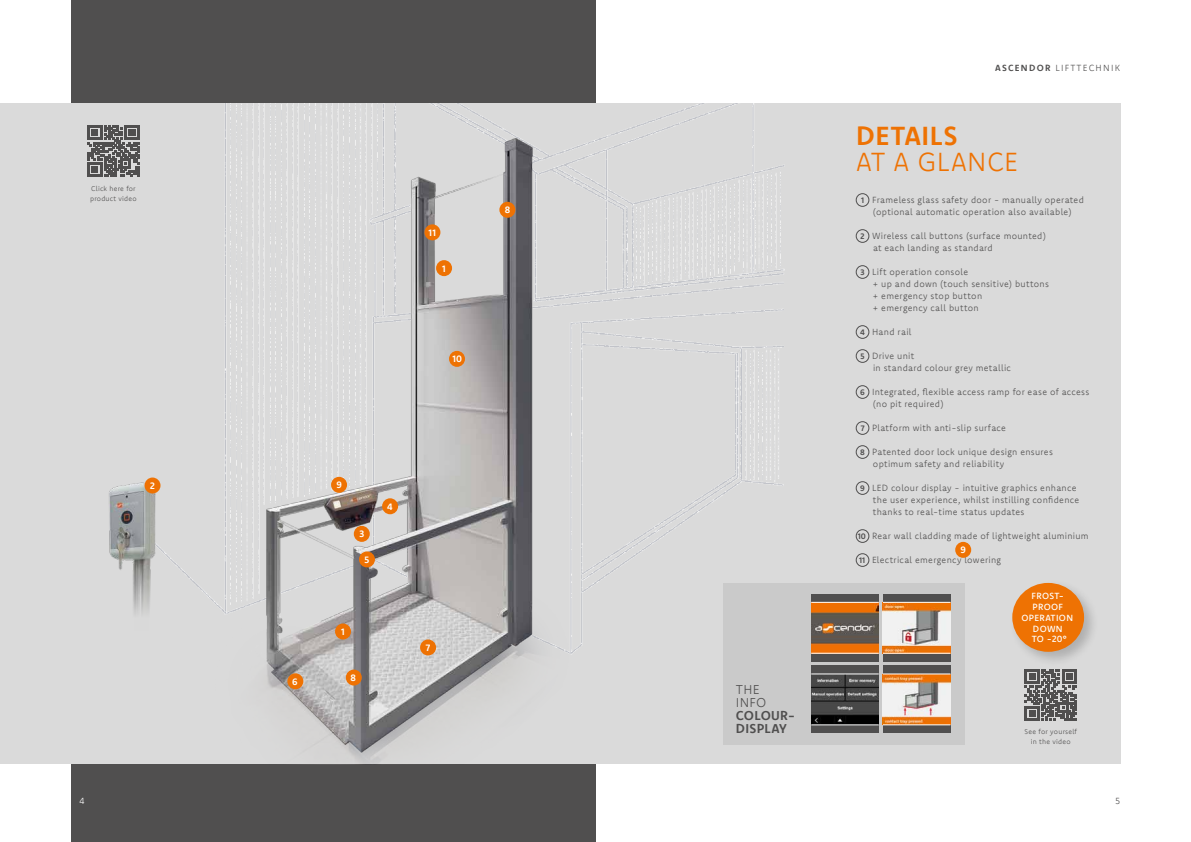
<style>
.page{position:relative;width:1191px;height:842px;background:#fff}
.page>*{position:absolute;margin:0;border:0;box-sizing:border-box;transform-origin:0 0}
.t1{font:300 26.5px "Komet";letter-spacing:.02em;color:#ee7203}
.t2{font:700 26.5px "Komet";letter-spacing:.02em;color:#ee7203}
.t3{font:700 13px/13px "Komet";letter-spacing:.02em;color:#504f4f}
.t4{font:300 13px/13px "Komet";letter-spacing:.015em;color:#504f4f}
.t5{font:700 9.4px "Komet";color:#fff}
.t6{font:300 9px/12px "Komet";letter-spacing:.035em;color:#504f4f}
.t7{font:500 9px/10.8px "Komet";letter-spacing:.04em;color:#fff;text-align:center}
.t8{font:300 9px "Komet";letter-spacing:.14em;color:#504f4f}
.t9{font:300 9px "Komet";color:#fff}
.t10{font:300 7px/10px "Komet";letter-spacing:.03em;color:#504f4f}
.s1{font-weight:700}
.s2{font-weight:700;font-size:8px}
</style>
<div class="page">
<div style="left:71px;top:0;width:524px;height:842px;background:#504f4f"></div>
<div style="left:0;top:103px;width:1120px;height:661px;background:#dadada"></div>
<img style="left:174px;top:103px;width:609px;height:661px">
<img style="left:109px;top:481px;width:65px;height:133px">
<img style="left:326px;top:484px;width:68px;height:43px">
<svg style="left:88px;top:125px;width:51px;height:52px"></svg>
<div style="left:723px;top:583px;width:242px;height:161px;background:#cacaca"></div>
<div style="left:1008px;top:579px;width:91px;height:88px;background:#000;opacity:.2"></div>
<div style="left:1012px;top:583px;width:72px;height:69px;background:#ee7203;border-radius:50%"></div>
<div style="left:811px;top:594px;width:67px;height:67px;background:#504f4f"></div>
<img style="left:811px;top:603px;width:67px;height:50px">
<hr style="left:811px;top:602px;width:67px;height:1px;background:#fff">
<hr style="left:811px;top:653px;width:67px;height:1px;background:#fff">
<div style="left:883px;top:594px;width:67px;height:67px;background:#504f4f"></div>
<img style="left:883px;top:603px;width:67px;height:50px">
<hr style="left:883px;top:602px;width:67px;height:1px;background:#fff">
<hr style="left:883px;top:653px;width:67px;height:1px;background:#fff">
<div style="left:883px;top:666px;width:67px;height:67px;background:#504f4f"></div>
<img style="left:883px;top:675px;width:67px;height:49px">
<hr style="left:883px;top:674px;width:67px;height:1px;background:#fff">
<hr style="left:883px;top:724px;width:67px;height:1px;background:#fff">
<div style="left:811px;top:666px;width:67px;height:67px;background:#504f4f"></div>
<img style="left:811px;top:675px;width:67px;height:49px">
<hr style="left:811px;top:674px;width:67px;height:1px;background:#fff">
<hr style="left:811px;top:724px;width:67px;height:1px;background:#fff">
<svg style="left:1024px;top:639px;width:52px;height:82px"></svg>
<div style="left:856px;top:193px;width:13px;height:14px;border:1px solid #504f4f;border-radius:50%"></div>
<div style="left:856px;top:229px;width:13px;height:14px;border:1px solid #504f4f;border-radius:50%"></div>
<div style="left:856px;top:265px;width:13px;height:14px;border:1px solid #504f4f;border-radius:50%"></div>
<div style="left:856px;top:325px;width:13px;height:14px;border:1px solid #504f4f;border-radius:50%"></div>
<div style="left:856px;top:349px;width:13px;height:14px;border:1px solid #504f4f;border-radius:50%"></div>
<div style="left:856px;top:385px;width:13px;height:14px;border:1px solid #504f4f;border-radius:50%"></div>
<div style="left:856px;top:421px;width:13px;height:14px;border:1px solid #504f4f;border-radius:50%"></div>
<div style="left:856px;top:445px;width:13px;height:14px;border:1px solid #504f4f;border-radius:50%"></div>
<div style="left:856px;top:481px;width:13px;height:14px;border:1px solid #504f4f;border-radius:50%"></div>
<div style="left:856px;top:529px;width:13px;height:14px;border:1px solid #504f4f;border-radius:50%"></div>
<div style="left:856px;top:553px;width:13px;height:14px;border:1px solid #504f4f;border-radius:50%"></div>
<div style="left:144px;top:477px;width:16px;height:16px;background:#ee7203;border-radius:50%"></div>
<div style="left:287px;top:673px;width:16px;height:16px;background:#ee7203;border-radius:50%"></div>
<div style="left:335px;top:623px;width:16px;height:16px;background:#ee7203;border-radius:50%"></div>
<div style="left:346px;top:669px;width:16px;height:16px;background:#ee7203;border-radius:50%"></div>
<div style="left:420px;top:639px;width:16px;height:16px;background:#ee7203;border-radius:50%"></div>
<div style="left:359px;top:551px;width:16px;height:16px;background:#ee7203;border-radius:50%"></div>
<div style="left:354px;top:526px;width:16px;height:16px;background:#ee7203;border-radius:50%"></div>
<div style="left:382px;top:498px;width:16px;height:16px;background:#ee7203;border-radius:50%"></div>
<div style="left:331px;top:477px;width:16px;height:16px;background:#ee7203;border-radius:50%"></div>
<div style="left:449px;top:351px;width:16px;height:16px;background:#ee7203;border-radius:50%"></div>
<div style="left:436px;top:260px;width:16px;height:16px;background:#ee7203;border-radius:50%"></div>
<div style="left:424px;top:224px;width:16px;height:16px;background:#ee7203;border-radius:50%"></div>
<div style="left:499px;top:202px;width:16px;height:16px;background:#ee7203;border-radius:50%"></div>
<div style="left:955px;top:542px;width:16px;height:16px;background:#ee7203;border-radius:50%"></div>
<p class="t10" style="left:90px;top:183px;width:48px">Click here for product video</p>
<p class="t5" style="left:150px;top:480px;width:6px">2</p>
<p class="t9" style="left:79px;top:795px;width:7px">4</p>
<p class="t5" style="left:428px;top:226px;width:9px">11</p>
<p class="t5" style="left:442px;top:262px;width:5px">1</p>
<p class="t5" style="left:452px;top:353px;width:11px">10</p>
<p class="t5" style="left:505px;top:204px;width:7px">8</p>
<p class="t5" style="left:292px;top:675px;width:7px">6</p>
<p class="t5" style="left:336px;top:479px;width:7px">9</p>
<p class="t5" style="left:359px;top:528px;width:6px">3</p>
<p class="t5" style="left:364px;top:553px;width:6px">5</p>
<p class="t5" style="left:387px;top:500px;width:7px">4</p>
<p class="t5" style="left:341px;top:626px;width:5px">1</p>
<p class="t5" style="left:350px;top:672px;width:7px">8</p>
<p class="t5" style="left:426px;top:642px;width:6px">7</p>
<h2 class="t4" style="left:736px;top:683px;width:32px">THE<br>INFO</h2>
<h2 class="t3" style="left:736px;top:709px;width:61px">COLOUR-<br>DISPLAY</h2>
<p class="t8" style="left:995px;top:62px;width:126px"><span class="s1">ASCENDOR</span> LIFTTECHNIK</p>
<h1 class="t2" style="left:856px;top:119px;width:103px">DETAILS</h1>
<h1 class="t1" style="left:856px;top:145px;width:163px">AT A GLANCE</h1>
<p class="t6" style="left:861px;top:193px;width:224px;text-align:center"><span class="s2">1</span> Frameless glass safety door - manually operated (optional automatic operation also available)</p>
<p class="t6" style="left:873px;top:229px;width:174px;text-indent:-12px"><span class="s2">2</span> Wireless call buttons (surface mounted) at each landing as standard</p>
<p class="t6" style="left:873px;top:265px;width:177px;text-indent:-12px"><span class="s2">3</span> Lift operation console<br>+ up and down (touch sensitive) buttons + emergency stop button<br>+ emergency call button</p>
<p class="t6" style="left:860px;top:325px;width:53px"><span class="s2">4</span> Hand rail</p>
<p class="t6" style="left:873px;top:349px;width:139px;text-indent:-13px"><span class="s2">5</span> Drive unit<br>in standard colour grey metallic</p>
<p class="t6" style="left:873px;top:385px;width:218px;text-indent:-13px"><span class="s2">6</span> Integrated, flexible access ramp for ease of access (no pit required)</p>
<p class="t6" style="left:860px;top:421px;width:147px"><span class="s2">7</span> Platform with anti-slip surface</p>
<p class="t6" style="left:873px;top:445px;width:181px;text-indent:-13px"><span class="s2">8</span> Patented door lock unique design ensures optimum safety and reliability</p>
<p class="t6" style="left:873px;top:481px;width:208px;text-indent:-13px"><span class="s2">9</span> LED colour display - intuitive graphics enhance the user experience, whilst instilling confidence thanks to real-time status updates</p>
<p class="t6" style="left:858px;top:529px;width:232px"><span class="s2">10</span> Rear wall cladding made of lightweight aluminium</p>
<p class="t6" style="left:859px;top:553px;width:143px"><span class="s2">11</span> Electrical emergency lowering</p>
<p class="t5" style="left:960px;top:544px;width:7px">9</p>
<p class="t7" style="left:1021px;top:590px;width:53px">FROST-<br>PROOF<br>OPERATION<br>DOWN<br>TO -20°</p>
<p class="t10" style="left:1024px;top:727px;width:54px;text-align:center">See for yourself in the video</p>
<p class="t6" style="left:1115px;top:795px;width:6px">5</p>
</div>
